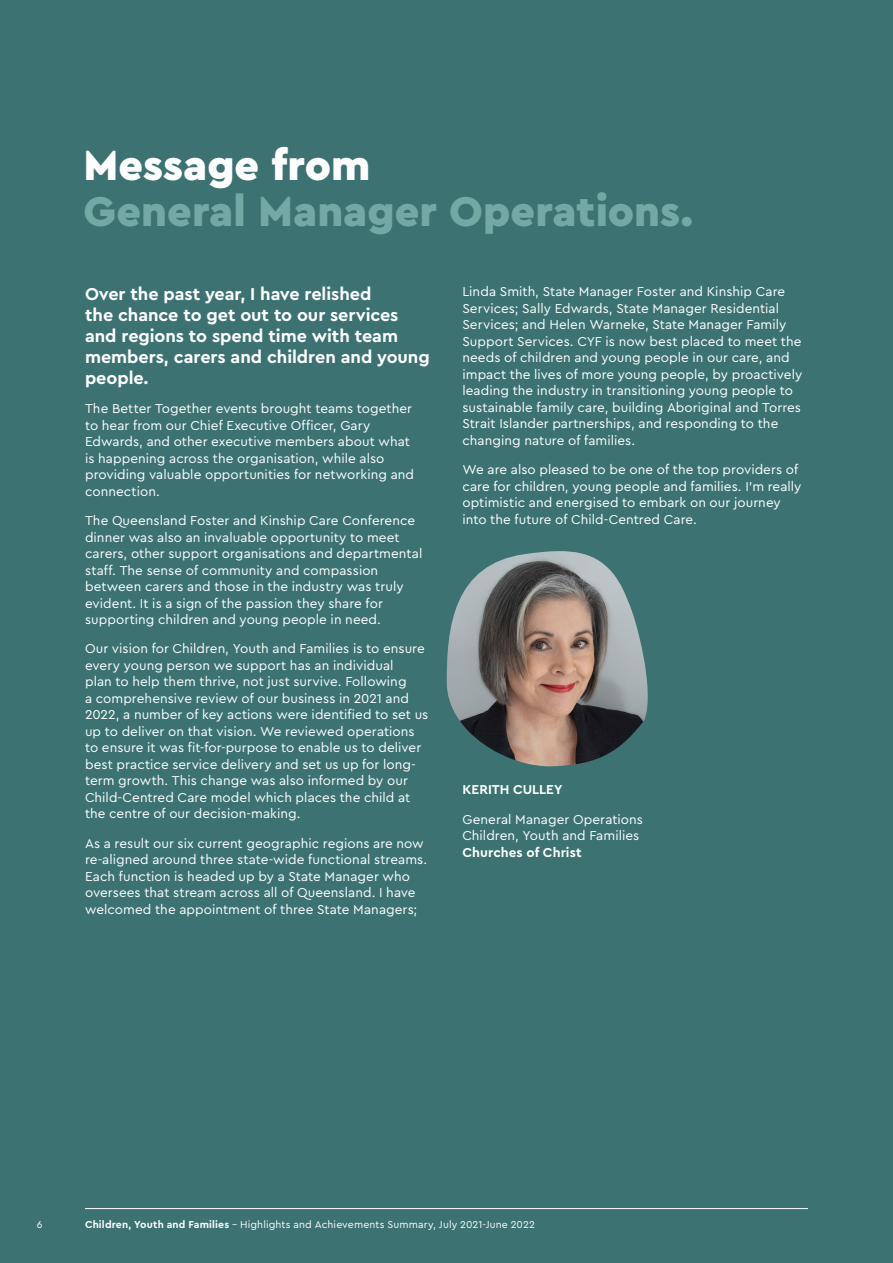
<style>
.page{position:relative;width:893px;height:1263px;background:#3c7272}
.page>*{position:absolute;margin:0;border:0;box-sizing:border-box;transform-origin:0 0}
.Page_Headlines{font:900 43.5px/46.5px "Cera Pro";color:#74a8a4}
.Small_Subheading{font:700 18px/21px "Cera Pro";letter-spacing:-.005em;color:#fff}
.Small_Subheading-2{font:13.5px/16.5px "Cera Pro";letter-spacing:.005em;color:#fff}
.Body_Bullets_-_White{font:13.5px "Cera Pro";letter-spacing:.005em;color:#fff}
.Body_Bullets_-_White-2{font:700 13.5px "Cera Pro";letter-spacing:.005em;color:#fff}
.t1{font:10.5px "Cera Pro";letter-spacing:.01em;color:#fff}
.s1{color:#fff}
.s2{font-weight:700}
</style>
<div class="page">
<img style="left:447px;top:551px;width:201px;height:216px">
<hr style="left:85px;top:1208px;width:723px;height:1px;background:#fff">
<p class="Page_Headlines" style="left:84px;top:140px;width:611px"><span class="s1">Message from<br></span>General Manager Operations.</p>
<p class="Small_Subheading" style="left:85px;top:283px;width:346px">Over the past year, I have relished<br>the chance to get out to our services and regions to spend time with team members, carers and children and young people.</p>
<p class="Small_Subheading-2" style="left:85px;top:400px;width:331px">The Better Together events brought teams together to hear from our Chief Executive Officer, Gary Edwards, and other executive members about what is happening across the organisation, while also providing valuable opportunities for networking and connection.</p>
<p class="Small_Subheading-2" style="left:85px;top:512px;width:339px">The Queensland Foster and Kinship Care Conference dinner was also an invaluable opportunity to meet carers, other support organisations and departmental staff. The sense of community and compassion between carers and those in the industry was truly evident. It is a sign of the passion they share for supporting children and young people in need.</p>
<p class="Small_Subheading-2" style="left:85px;top:640px;width:345px">Our vision for Children, Youth and Families is to ensure every young person we support has an individual<br>plan to help them thrive, not just survive. Following<br>a comprehensive review of our business in 2021 and 2022, a number of key actions were identified to set us up to deliver on that vision. We reviewed operations to ensure it was fit-for-purpose to enable us to deliver best practice service delivery and set us up for long&shy;term growth. This change was also informed by our Child-Centred Care model which places the child at the centre of our decision-making.</p>
<p class="Small_Subheading-2" style="left:85px;top:834px;width:344px">As a result our six current geographic regions are now re-aligned around three state-wide functional streams.<br>Each function is headed up by a State Manager who oversees that stream across all of Queensland. I have welcomed the appointment of three State Managers;</p>
<p class="Small_Subheading-2" style="left:462px;top:283px;width:341px">Linda Smith, State Manager Foster and Kinship Care Services; Sally Edwards, State Manager Residential Services; and Helen Warneke, State Manager Family Support Services. CYF is now best placed to meet the needs of children and young people in our care, and impact the lives of more young people, by proactively leading the industry in transitioning young people to sustainable family care, building Aboriginal and Torres Strait Islander partnerships, and responding to the changing nature of families.</p>
<p class="Small_Subheading-2" style="left:462px;top:461px;width:341px">We are also pleased to be one of the top providers of care for children, young people and families. I’m really optimistic and energised to embark on our journey into the future of Child-Centred Care.</p>
<p class="Body_Bullets_-_White-2" style="left:462px;top:781px;width:102px">KERITH CULLEY</p>
<p class="Body_Bullets_-_White" style="left:462px;top:810px;width:182px">General Manager Operations</p>
<p class="Body_Bullets_-_White" style="left:462px;top:826px;width:178px">Children, Youth and Families</p>
<p class="Body_Bullets_-_White-2" style="left:462px;top:843px;width:121px">Churches of Christ</p>
<p class="t1" style="left:37px;top:1217px;width:7px">6</p>
<p class="t1" style="left:85px;top:1217px;width:451px"><span class="s2">Children, Youth and Families</span> – Highlights and Achievements Summary, July 2021-June 2022</p>
</div>
